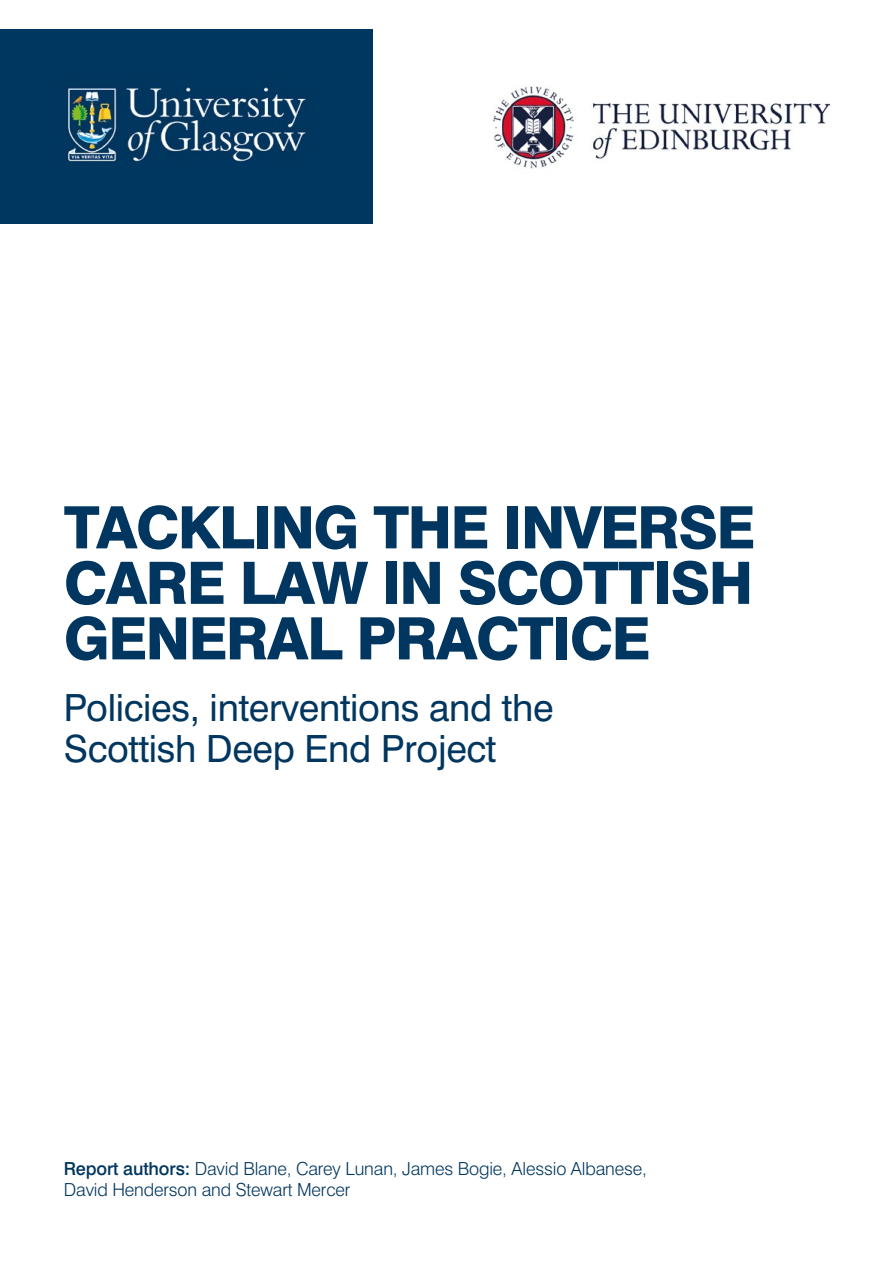
<style>
.page{position:relative;width:893px;height:1263px;background:#fff}
.page>*{position:absolute;margin:0;border:0;box-sizing:border-box;transform-origin:0 0}
.t1{font:800 58.5px/55.5px "Swiss 721";letter-spacing:-.03em;color:#00365f;text-align:justify}
.INTRO{font:37.5px/40.5px "Swiss 721 Roman";letter-spacing:-.01em;color:#00365f}
.BODY{font:300 18px/21.6px "Swiss 721";letter-spacing:-.01em;color:#00365f}
.s1{font-weight:500}
</style>
<div class="page">
<img style="left:0;top:30px;width:372px;height:194px">
<img style="left:493px;top:86px;width:336px;height:83px">
<h1 class="t1" style="left:64px;top:499px;width:693px">TACKLING THE INVERSE CARE LAW IN SCOTTISH GENERAL PRACTICE</h1>
<p class="INTRO" style="left:64px;top:687px;width:491px">Policies, interventions and the<br>Scottish Deep End Project</p>
<p class="BODY" style="left:64px;top:1157px;width:585px"><span class="s1">Report authors:</span> David Blane, Carey Lunan, James Bogie, Alessio Albanese,<br>David Henderson and Stewart Mercer</p>
</div>
